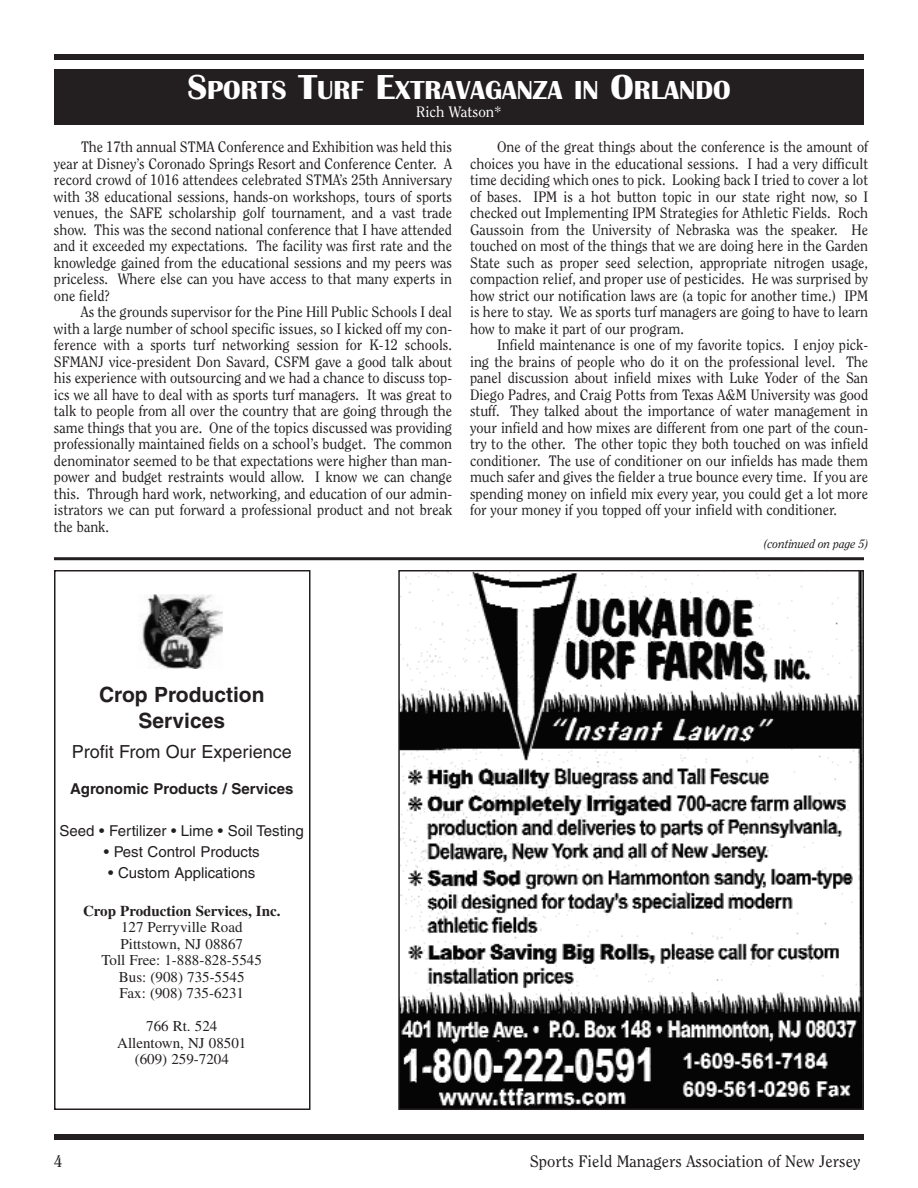
<style>
.page{position:relative;width:918px;height:1188px;background:#fff}
.page>*{position:absolute;margin:0;border:0;box-sizing:border-box;transform-origin:0 0}
.t1{font:700 27px "Britannic";color:#fff}
.t2{font:700 21px/25.2px "Helvetica";color:#231f20;text-align:center}
.t3{font:18px "Helvetica";color:#231f20}
.t4{font:16.5px "Clearface";color:#231f20}
.t5{font:15px "Clearface";color:#231f20;scale:.95 1}
.t6{font:15px/16.5px "Times";color:#231f20;text-align:center}
.t7{font:15px "Helvetica";color:#231f20}
.t8{font:700 15px "Helvetica";color:#231f20}
.t9{font:15px "Clearface";color:#fff}
.t10{font:italic 12px "Clearface";color:#231f20;scale:.95 1}
.s1{font-size:36px}
.s2{font-weight:700}
</style>
<div class="page">
<div style="left:54px;top:54px;width:810px;height:6px;background:#231f20"></div>
<div style="left:54px;top:1134px;width:810px;height:6px;background:#231f20"></div>
<img style="left:401px;top:573px;width:460px;height:534px">
<div style="left:398px;top:570px;width:466px;height:540px;border:2px solid #231f20"></div>
<div style="left:54px;top:570px;width:256px;height:540px;border:2px solid #231f20"></div>
<img style="left:141px;top:594px;width:82px;height:75px">
<div style="left:54px;top:69px;width:810px;height:56px;background:#231f20"></div>
<hr style="left:54px;top:557px;width:810px;height:3px;background:#231f20">
<p class="t1" style="left:187px;top:74px;width:545px"><span class="s1">S</span>PORTS <span class="s1">T</span>URF <span class="s1">E</span>XTRAVAGANZA IN <span class="s1">O</span>RLANDO</p>
<p class="t9" style="left:416px;top:106px;width:87px">Rich Watson*</p>
<p class="t5" style="left:81px;top:141px;width:392px">The 17th annual STMA Conference and Exhibition was held this</p>
<p class="t5" style="left:54px;top:157px;width:421px">year at Disney’s Coronado Springs Resort and Conference Center. A</p>
<p class="t5" style="left:54px;top:174px;width:421px">record crowd of 1016 attendees celebrated STMA’s 25th Anniversary</p>
<p class="t5" style="left:54px;top:190px;width:421px">with 38 educational sessions, hands-on workshops, tours of sports</p>
<p class="t5" style="left:54px;top:207px;width:421px">venues, the SAFE scholarship golf tournament, and a vast trade</p>
<p class="t5" style="left:54px;top:223px;width:421px">show. This was the second national conference that I have attended</p>
<p class="t5" style="left:54px;top:240px;width:421px">and it exceeded my expectations. The facility was first rate and the</p>
<p class="t5" style="left:54px;top:256px;width:421px">knowledge gained from the educational sessions and my peers was</p>
<p class="t5" style="left:54px;top:273px;width:421px">priceless. Where else can you have access to that many experts in</p>
<p class="t5" style="left:54px;top:289px;width:61px">one field?</p>
<p class="t5" style="left:81px;top:306px;width:392px">As the grounds supervisor for the Pine Hill Public Schools I deal</p>
<p class="t5" style="left:54px;top:322px;width:421px">with a large number of school specific issues, so I kicked off my con-</p>
<p class="t5" style="left:54px;top:339px;width:421px">ference with a sports turf networking session for K-12 schools.</p>
<p class="t5" style="left:54px;top:355px;width:421px">SFMANJ vice-president Don Savard, CSFM gave a good talk about</p>
<p class="t5" style="left:54px;top:372px;width:421px">his experience with outsourcing and we had a chance to discuss top-</p>
<p class="t5" style="left:54px;top:388px;width:421px">ics we all have to deal with as sports turf managers. It was great to</p>
<p class="t5" style="left:54px;top:405px;width:421px">talk to people from all over the country that are going through the</p>
<p class="t5" style="left:54px;top:421px;width:421px">same things that you are. One of the topics discussed was providing</p>
<p class="t5" style="left:54px;top:438px;width:421px">professionally maintained fields on a school’s budget. The common</p>
<p class="t5" style="left:54px;top:454px;width:421px">denominator seemed to be that expectations were higher than man-</p>
<p class="t5" style="left:54px;top:471px;width:421px">power and budget restraints would allow. I know we can change</p>
<p class="t5" style="left:54px;top:487px;width:421px">this. Through hard work, networking, and education of our admin-</p>
<p class="t5" style="left:54px;top:504px;width:421px">istrators we can put forward a professional product and not break</p>
<p class="t5" style="left:54px;top:520px;width:59px">the bank.</p>
<p class="t5" style="left:497px;top:141px;width:392px">One of the great things about the conference is the amount of</p>
<p class="t5" style="left:470px;top:157px;width:421px">choices you have in the educational sessions. I had a very difficult</p>
<p class="t5" style="left:470px;top:174px;width:421px">time deciding which ones to pick. Looking back I tried to cover a lot</p>
<p class="t5" style="left:470px;top:190px;width:421px">of bases. IPM is a hot button topic in our state right now, so I</p>
<p class="t5" style="left:470px;top:207px;width:421px">checked out Implementing IPM Strategies for Athletic Fields. Roch</p>
<p class="t5" style="left:470px;top:223px;width:421px">Gaussoin from the University of Nebraska was the speaker. He</p>
<p class="t5" style="left:470px;top:240px;width:421px">touched on most of the things that we are doing here in the Garden</p>
<p class="t5" style="left:470px;top:256px;width:421px">State such as proper seed selection, appropriate nitrogen usage,</p>
<p class="t5" style="left:470px;top:273px;width:421px">compaction relief, and proper use of pesticides. He was surprised by</p>
<p class="t5" style="left:470px;top:289px;width:421px">how strict our notification laws are (a topic for another time.) IPM</p>
<p class="t5" style="left:470px;top:306px;width:421px">is here to stay. We as sports turf managers are going to have to learn</p>
<p class="t5" style="left:470px;top:322px;width:227px">how to make it part of our program.</p>
<p class="t5" style="left:497px;top:339px;width:392px">Infield maintenance is one of my favorite topics. I enjoy pick-</p>
<p class="t5" style="left:470px;top:355px;width:421px">ing the brains of people who do it on the professional level. The</p>
<p class="t5" style="left:470px;top:372px;width:421px">panel discussion about infield mixes with Luke Yoder of the San</p>
<p class="t5" style="left:470px;top:388px;width:421px">Diego Padres, and Craig Potts from Texas A&amp;M University was good</p>
<p class="t5" style="left:470px;top:405px;width:421px">stuff. They talked about the importance of water management in</p>
<p class="t5" style="left:470px;top:421px;width:421px">your infield and how mixes are different from one part of the coun-</p>
<p class="t5" style="left:470px;top:438px;width:421px">try to the other. The other topic they both touched on was infield</p>
<p class="t5" style="left:470px;top:454px;width:421px">conditioner. The use of conditioner on our infields has made them</p>
<p class="t5" style="left:470px;top:471px;width:421px">much safer and gives the fielder a true bounce every time. If you are</p>
<p class="t5" style="left:470px;top:487px;width:421px">spending money on infield mix every year, you could get a lot more</p>
<p class="t5" style="left:470px;top:504px;width:388px">for your money if you topped off your infield with conditioner.</p>
<p class="t10" style="left:764px;top:539px;width:111px">(continued on page 5)</p>
<p class="t2" style="left:99px;top:684px;width:167px">Crop Production<br>Services</p>
<p class="t3" style="left:72px;top:745px;width:222px">Profit From Our Experience</p>
<p class="t8" style="left:70px;top:783px;width:225px">Agronomic Products / Services</p>
<p class="t7" style="left:60px;top:826px;width:246px">Seed • Fertilizer • Lime • Soil Testing</p>
<p class="t7" style="left:104px;top:847px;width:157px">• Pest Control Products</p>
<p class="t7" style="left:108px;top:868px;width:148px">• Custom Applications</p>
<p class="t6" style="left:83px;top:904px;width:199px"><span class="s2">Crop Production Services, Inc.<br></span>127 Perryville Road<br>Pittstown, NJ 08867<br>Toll Free: 1-888-828-5545<br>Bus: (908) 735-5545<br>Fax: (908) 735-6231</p>
<p class="t6" style="left:117px;top:1020px;width:131px">766 Rt. 524<br>Allentown, NJ 08501 (609) 259-7204</p>
<p class="t4" style="left:54px;top:1155px;width:10px">4</p>
<p class="t4" style="left:530px;top:1155px;width:332px">Sports Field Managers Association of New Jersey</p>
</div>
